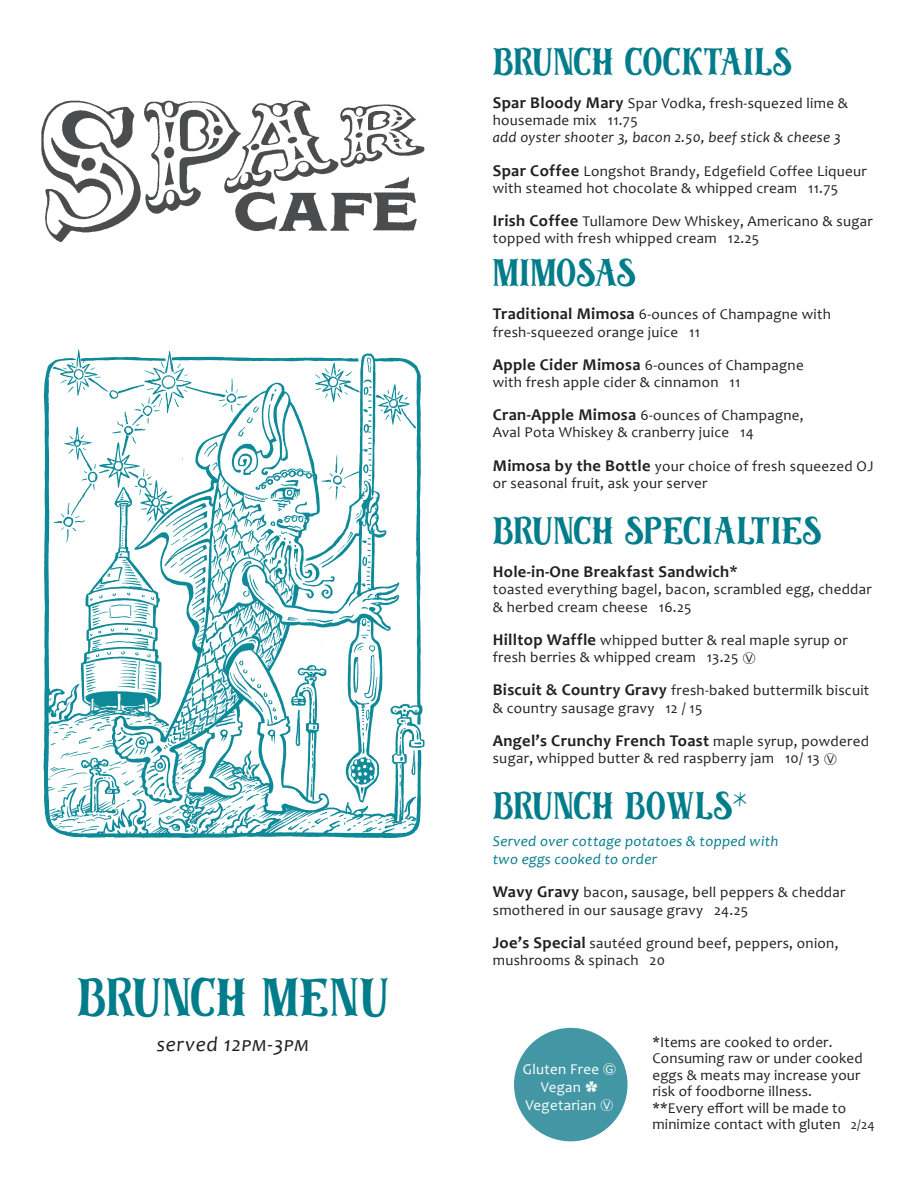
<style>
.page{position:relative;width:918px;height:1188px;background:#fff}
.page>*{position:absolute;margin:0;border:0;box-sizing:border-box;transform-origin:0 0}
.t1{font:42px "Old Harbour Anchor Plain";letter-spacing:.015em;color:#007c8b}
.t2{font:30px "Old Harbour Anchor Plain";letter-spacing:.01em;color:#007c8b}
.t3{font:italic 21px "Candara";letter-spacing:.04em;color:#231f20}
.t4{font:700 16.5px "Candara";letter-spacing:.02em;color:#231f20}
.t5{font:15px/17.2px "Candara";letter-spacing:.02em;color:#231f20}
.t6{font:italic 15px/18px "Candara";letter-spacing:.02em;color:#007c8b}
.t7{font:italic 15px "Candara";letter-spacing:.02em;color:#231f20}
.t8{font:15px/18px "Candara";letter-spacing:.02em;color:#fff;text-align:center}
.s1{font-weight:700;font-size:16.5px}
.s2{font-family:"Meiryo";font-size:13.5px}
.s3{font-weight:400;font-size:15px}
.s4{font-size:13.5px}
</style>
<div class="page">
<img style="left:41px;top:100px;width:384px;height:143px">
<img style="left:43px;top:350px;width:381px;height:488px">
<div style="left:514px;top:1028px;width:114px;height:113px;background:#4397a5;border-radius:50%"></div>
<h2 class="t2" style="left:493px;top:40px;width:301px">BRUNCH COCKTAILS</h2>
<p class="t5" style="left:493px;top:94px;width:357px"><span class="s1">Spar Bloody Mary</span> Spar Vodka, fresh-squezed lime &amp; housemade mix 11.75</p>
<p class="t7" style="left:493px;top:128px;width:350px">add oyster shooter 3, bacon 2.50, beef stick &amp; cheese 3</p>
<p class="t5" style="left:493px;top:162px;width:376px"><span class="s1">Spar Coffee</span> Longshot Brandy, Edgefield Coffee Liqueur with steamed hot chocolate &amp; whipped cream 11.75</p>
<p class="t5" style="left:493px;top:212px;width:381px"><span class="s1">Irish Coffee</span> Tullamore Dew Whiskey, Americano &amp; sugar topped with fresh whipped cream 12.25</p>
<h2 class="t2" style="left:493px;top:251px;width:145px">MIMOSAS</h2>
<p class="t5" style="left:493px;top:306px;width:340px"><span class="s1">Traditional Mimosa</span> 6-ounces of Champagne with fresh-squeezed orange juice 11</p>
<p class="t5" style="left:493px;top:356px;width:312px"><span class="s1">Apple Cider Mimosa</span> 6-ounces of Champagne with fresh apple cider &amp; cinnamon 11</p>
<p class="t5" style="left:493px;top:407px;width:312px"><span class="s1">Cran-Apple Mimosa</span> 6-ounces of Champagne,<br>Aval Pota Whiskey &amp; cranberry juice 14</p>
<p class="t5" style="left:493px;top:457px;width:382px"><span class="s1">Mimosa by the Bottle</span> your choice of fresh squeezed OJ or seasonal fruit, ask your server</p>
<h2 class="t2" style="left:493px;top:509px;width:330px">BRUNCH SPECIALTIES</h2>
<p class="t4" style="left:493px;top:562px;width:247px">Hole-in-One Breakfast Sandwich*</p>
<p class="t5" style="left:493px;top:581px;width:381px">toasted everything bagel, bacon, scrambled egg, cheddar &amp; herbed cream cheese 16.25</p>
<p class="t5" style="left:493px;top:631px;width:357px"><span class="s1">Hilltop Waffle</span> whipped butter &amp; real maple syrup or fresh berries &amp; whipped cream 13.25 <span class="s2">Ⓥ</span></p>
<p class="t5" style="left:493px;top:682px;width:378px"><span class="s1">Biscuit &amp; Country Gravy</span> fresh-baked buttermilk biscuit &amp; country sausage gravy 12 / 15</p>
<p class="t4" style="left:493px;top:730px;width:378px">Angel’s Crunchy French Toast <span class="s3">maple syrup, powdered</span></p>
<p class="t5" style="left:493px;top:749px;width:346px">sugar, whipped butter &amp; red raspberry jam 10/ 13 <span class="s2">Ⓥ</span></p>
<h2 class="t2" style="left:493px;top:784px;width:256px">BRUNCH BOWLS*</h2>
<p class="t6" style="left:493px;top:832px;width:287px">Served over cottage potatoes &amp; topped with two eggs cooked to order</p>
<p class="t5" style="left:493px;top:884px;width:354px"><span class="s1">Wavy Gravy</span> bacon, sausage, bell peppers &amp; cheddar smothered in our sausage gravy 24.25</p>
<p class="t5" style="left:493px;top:934px;width:347px"><span class="s1">Joe’s Special</span> sautéed ground beef, peppers, onion, mushrooms &amp; spinach 20</p>
<h1 class="t1" style="left:77px;top:967px;width:313px">BRUNCH MENU</h1>
<h3 class="t3" style="left:157px;top:1031px;width:154px">served 12pm-3pm</h3>
<p class="t5" style="left:652px;top:1034px;width:224px;line-height:16.5px">*Items are cooked to order.<br>Consuming raw or under cooked eggs &amp; meats may increase your risk of foodborne illness.<br>**Every effort will be made to minimize contact with gluten <span class="s4">2/24</span></p>
<p class="t8" style="left:523px;top:1060px;width:95px">Gluten Free <span class="s2">Ⓖ<br></span>Vegan <span class="s2">✿<br></span>Vegetarian <span class="s2">Ⓥ</span></p>
</div>
